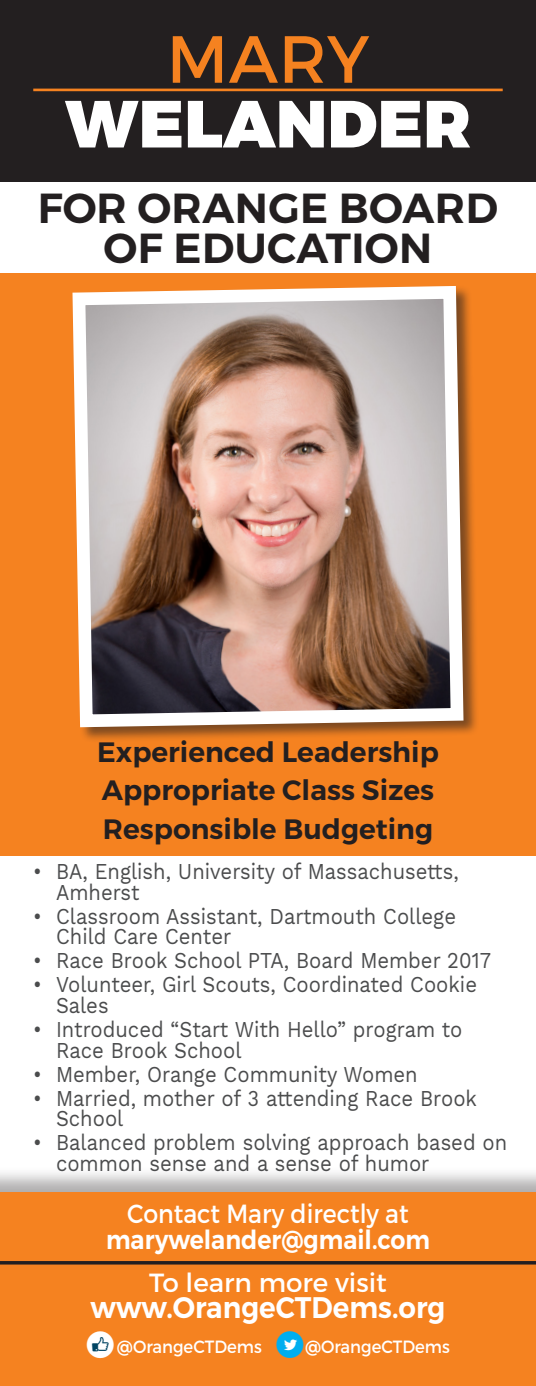
<style>
.page{position:relative;width:536px;height:1386px;background:#fff}
.page>*{position:absolute;margin:0;border:0;box-sizing:border-box;transform-origin:0 0}
.t1{font:900 66.5px "Montserrat";letter-spacing:.01em;color:#fff}
.t2{font:66.5px "Montserrat";color:#f58220}
.t3{font:600 42px/40.2px "Montserrat";letter-spacing:.01em;color:#231f20;text-align:center}
.t4{font:38.15px "Socialico Plus";color:#fff}
.t5{font:38.15px "Socialico";color:#00aeef}
.t6{font:600 29.75px "Montserrat";color:#fff;scale:.93 1}
.t7{font:600 28px "Montserrat";color:#231f20}
.t8{font:600 26.25px "Montserrat";color:#fff;scale:.9 1}
.t9{font:26.25px "Montserrat";color:#fff;scale:.9 1}
.t10{font:26.25px "Montserrat";color:#fff}
.t11{font:22.4px/20.7px "Work Sans";color:#4b4c4d;scale:.9 1}
.t12{font:17.68px "Montserrat";color:#fff;scale:.93 1}
</style>
<div class="page">
<div style="left:0;top:274px;width:536px;height:89px;background:#f58220"></div>
<div style="left:0;top:1167px;width:536px;height:219px;background:#231f20;opacity:.36"></div>
<div style="left:0;top:1193px;width:536px;height:193px;background:#f58220"></div>
<div style="left:0;top:0;width:536px;height:182px;background:#231f20"></div>
<svg style="left:0;top:1261px;width:536px;height:4px;fill:#272120"></svg>
<div style="left:0;top:334px;width:536px;height:521px;background:#f58220"></div>
<div style="left:72px;top:285px;width:407px;height:458px;background:#231f20;opacity:.57"></div>
<img style="left:72px;top:285px;width:398px;height:449px">
<hr style="left:33px;top:89px;width:469px;height:2px;background:#f58220">
<div style="left:279px;top:1334px;width:23px;height:23px;background:#fff;border-radius:50%"></div>
<div style="left:89px;top:1334px;width:23px;height:23px;background:#004462;border-radius:50%"></div>
<p class="t2" style="left:167px;top:18px;width:204px">MARY</p>
<p class="t1" style="left:65px;top:82px;width:407px">WELANDER</p>
<p class="t3" style="left:38px;top:188px;width:462px">FOR ORANGE BOARD<br>OF EDUCATION</p>
<p class="t7" style="left:97px;top:734px;width:343px">Experienced Leadership</p>
<p class="t7" style="left:102px;top:773px;width:333px">Appropriate Class Sizes</p>
<p class="t7" style="left:103px;top:811px;width:331px">Responsible Budgeting</p>
<p class="t11" style="left:56px;top:862px;width:449px;text-indent:-23px">• BA, English, University of Massachusetts,<br>Amherst</p>
<p class="t11" style="left:56px;top:907px;width:446px;text-indent:-23px">• Classroom Assistant, Dartmouth College<br>Child Care Center</p>
<p class="t11" style="left:33px;top:951px;width:510px">• Race Brook School PTA, Board Member 2017</p>
<p class="t11" style="left:56px;top:975px;width:469px;text-indent:-23px">• Volunteer, Girl Scouts, Coordinated Cookie<br>Sales</p>
<p class="t11" style="left:56px;top:1020px;width:453px;text-indent:-23px">• Introduced “Start With Hello” program to<br>Race Brook School</p>
<p class="t11" style="left:33px;top:1065px;width:428px">• Member, Orange Community Women</p>
<p class="t11" style="left:56px;top:1089px;width:469px;text-indent:-23px">• Married, mother of 3 attending Race Brook<br>School</p>
<p class="t11" style="left:56px;top:1133px;width:502px;text-indent:-23px">• Balanced problem solving approach based on common sense and a sense of humor</p>
<p class="t9" style="left:127px;top:1198px;width:314px">Contact Mary directly at</p>
<p class="t8" style="left:106px;top:1224px;width:361px">marywelander@gmail.com</p>
<p class="t10" style="left:149px;top:1266px;width:239px">To learn more visit</p>
<p class="t6" style="left:90px;top:1289px;width:383px">www.OrangeCTDems.org</p>
<p class="t4" style="left:85px;top:1323px;width:32px">f</p>
<p class="t12" style="left:117px;top:1335px;width:157px">@OrangeCTDems</p>
<p class="t5" style="left:275px;top:1323px;width:32px">l</p>
<p class="t12" style="left:305px;top:1335px;width:157px">@OrangeCTDems</p>
</div>
